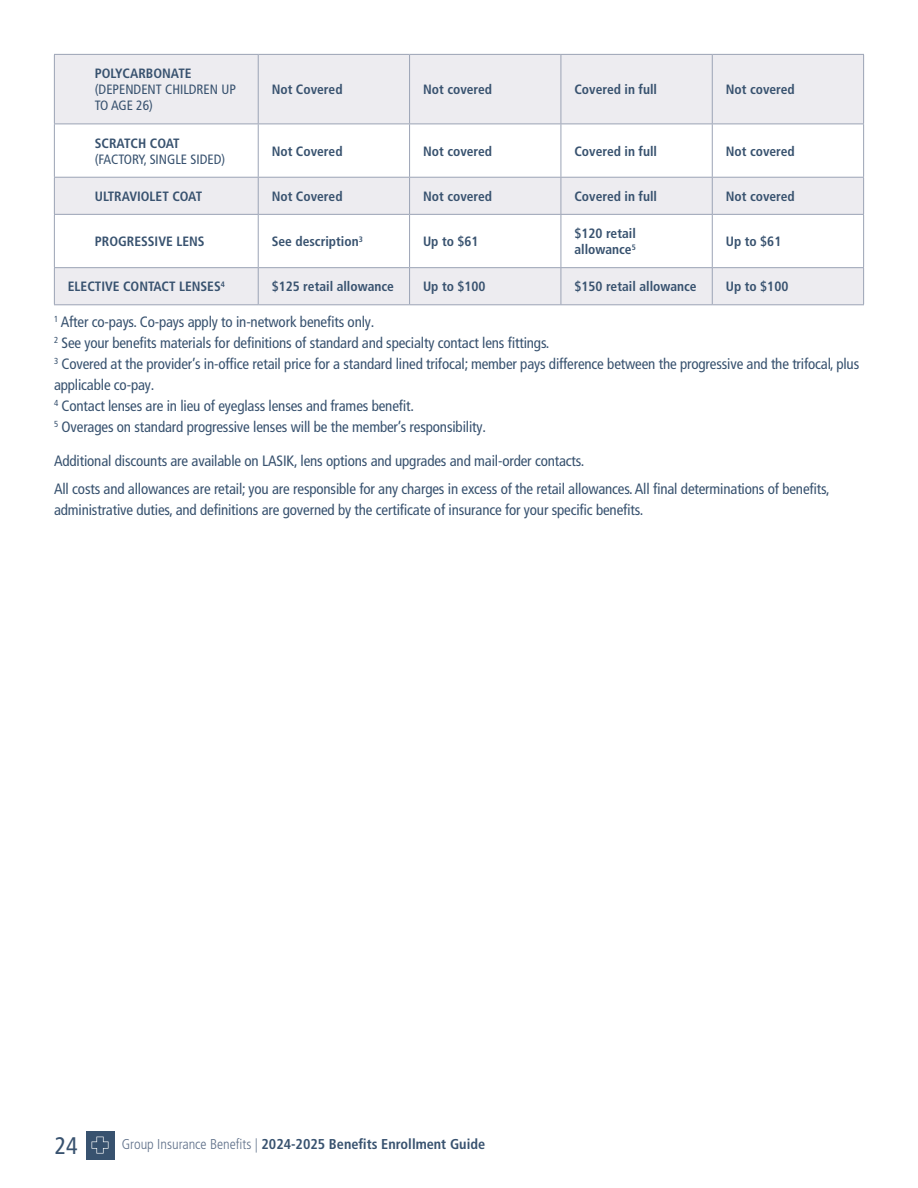
<style>
.page{position:relative;width:918px;height:1188px;background:#fff}
.page>*{position:absolute;margin:0;border:0;box-sizing:border-box;transform-origin:0 0}
.t1{font:condensed 24px "Frutiger LT Pro";color:#38526f}
.Main_Text_Paragraph{font:condensed 15px/21px "Frutiger LT Pro";letter-spacing:-.01em;color:#38526f}
.t2{font:700 condensed 14.25px "Frutiger LT Pro";color:#38526f}
.t3{font:700 condensed 13.5px/16.2px "Frutiger LT Pro";color:#38526f}
.t4{font:condensed 13.5px/16.2px "Frutiger LT Pro";color:#38526f}
.s1{font-weight:700}
.s2{font-weight:300;color:#60718a}
</style>
<div class="page">
<div style="left:86px;top:1131px;width:28px;height:28px;background:#38526f"></div>
<svg style="left:92px;top:1137px;width:17px;height:17px"></svg>
<svg style="left:55px;top:55px;width:808px;height:249px;fill:#edecf0"></svg>
<hr style="left:54px;top:55px;width:1px;height:69px;background:#9ba3b5">
<hr style="left:54px;top:124px;width:1px;height:53px;background:#9ba3b5">
<hr style="left:54px;top:54px;width:204px;height:1px;background:#9ba3b5">
<hr style="left:54px;top:124px;width:204px;height:1px;background:#9ba3b5">
<hr style="left:258px;top:55px;width:1px;height:69px;background:#9ba3b5">
<hr style="left:258px;top:124px;width:1px;height:53px;background:#9ba3b5">
<hr style="left:409px;top:55px;width:1px;height:69px;background:#9ba3b5">
<hr style="left:561px;top:55px;width:1px;height:69px;background:#9ba3b5">
<hr style="left:712px;top:55px;width:1px;height:69px;background:#9ba3b5">
<hr style="left:863px;top:55px;width:1px;height:69px;background:#9ba3b5">
<hr style="left:409px;top:124px;width:1px;height:53px;background:#9ba3b5">
<hr style="left:561px;top:124px;width:1px;height:53px;background:#9ba3b5">
<hr style="left:712px;top:124px;width:1px;height:53px;background:#9ba3b5">
<hr style="left:863px;top:124px;width:1px;height:53px;background:#9ba3b5">
<hr style="left:258px;top:54px;width:152px;height:1px;background:#9ba3b5">
<hr style="left:410px;top:54px;width:151px;height:1px;background:#9ba3b5">
<hr style="left:561px;top:54px;width:151px;height:1px;background:#9ba3b5">
<hr style="left:712px;top:54px;width:152px;height:1px;background:#9ba3b5">
<hr style="left:258px;top:124px;width:152px;height:1px;background:#9ba3b5">
<hr style="left:410px;top:124px;width:151px;height:1px;background:#9ba3b5">
<hr style="left:561px;top:124px;width:151px;height:1px;background:#9ba3b5">
<hr style="left:712px;top:124px;width:152px;height:1px;background:#9ba3b5">
<hr style="left:54px;top:178px;width:1px;height:36px;background:#9ba3b5">
<hr style="left:54px;top:177px;width:204px;height:1px;background:#9ba3b5">
<hr style="left:258px;top:178px;width:1px;height:36px;background:#9ba3b5">
<hr style="left:258px;top:177px;width:152px;height:1px;background:#9ba3b5">
<hr style="left:410px;top:177px;width:151px;height:1px;background:#9ba3b5">
<hr style="left:561px;top:177px;width:151px;height:1px;background:#9ba3b5">
<hr style="left:712px;top:177px;width:152px;height:1px;background:#9ba3b5">
<hr style="left:409px;top:178px;width:1px;height:36px;background:#9ba3b5">
<hr style="left:561px;top:178px;width:1px;height:36px;background:#9ba3b5">
<hr style="left:712px;top:178px;width:1px;height:36px;background:#9ba3b5">
<hr style="left:863px;top:178px;width:1px;height:36px;background:#9ba3b5">
<hr style="left:54px;top:215px;width:1px;height:52px;background:#9ba3b5">
<hr style="left:54px;top:214px;width:204px;height:1px;background:#9ba3b5">
<hr style="left:258px;top:215px;width:1px;height:52px;background:#9ba3b5">
<hr style="left:258px;top:214px;width:152px;height:1px;background:#9ba3b5">
<hr style="left:410px;top:214px;width:151px;height:1px;background:#9ba3b5">
<hr style="left:561px;top:214px;width:151px;height:1px;background:#9ba3b5">
<hr style="left:712px;top:214px;width:152px;height:1px;background:#9ba3b5">
<hr style="left:409px;top:215px;width:1px;height:52px;background:#9ba3b5">
<hr style="left:561px;top:215px;width:1px;height:52px;background:#9ba3b5">
<hr style="left:712px;top:215px;width:1px;height:52px;background:#9ba3b5">
<hr style="left:863px;top:215px;width:1px;height:52px;background:#9ba3b5">
<hr style="left:54px;top:268px;width:1px;height:36px;background:#9ba3b5">
<hr style="left:54px;top:267px;width:204px;height:1px;background:#9ba3b5">
<hr style="left:54px;top:304px;width:204px;height:1px;background:#9ba3b5">
<hr style="left:258px;top:268px;width:1px;height:36px;background:#9ba3b5">
<hr style="left:258px;top:267px;width:152px;height:1px;background:#9ba3b5">
<hr style="left:410px;top:267px;width:151px;height:1px;background:#9ba3b5">
<hr style="left:561px;top:267px;width:151px;height:1px;background:#9ba3b5">
<hr style="left:712px;top:267px;width:152px;height:1px;background:#9ba3b5">
<hr style="left:409px;top:268px;width:1px;height:36px;background:#9ba3b5">
<hr style="left:561px;top:268px;width:1px;height:36px;background:#9ba3b5">
<hr style="left:712px;top:268px;width:1px;height:36px;background:#9ba3b5">
<hr style="left:863px;top:268px;width:1px;height:36px;background:#9ba3b5">
<hr style="left:258px;top:304px;width:152px;height:1px;background:#9ba3b5">
<hr style="left:410px;top:304px;width:151px;height:1px;background:#9ba3b5">
<hr style="left:561px;top:304px;width:151px;height:1px;background:#9ba3b5">
<hr style="left:712px;top:304px;width:152px;height:1px;background:#9ba3b5">
<p class="t4" style="left:95px;top:65px;width:143px"><span class="s1">POLYCARBONATE </span>(DEPENDENT CHILDREN UP<br>TO AGE 26)</p>
<p class="t3" style="left:272px;top:81px;width:72px">Not Covered</p>
<p class="t3" style="left:423px;top:81px;width:71px">Not covered</p>
<p class="t3" style="left:574px;top:81px;width:84px">Covered in full</p>
<p class="t3" style="left:726px;top:81px;width:71px">Not covered</p>
<p class="t4" style="left:95px;top:135px;width:132px"><span class="s1">SCRATCH COAT </span>(FACTORY, SINGLE SIDED)</p>
<p class="t3" style="left:272px;top:143px;width:72px">Not Covered</p>
<p class="t3" style="left:423px;top:143px;width:71px">Not covered</p>
<p class="t3" style="left:574px;top:143px;width:84px">Covered in full</p>
<p class="t3" style="left:726px;top:143px;width:71px">Not covered</p>
<p class="t3" style="left:95px;top:188px;width:109px">ULTRAVIOLET COAT</p>
<p class="t3" style="left:272px;top:188px;width:72px">Not Covered</p>
<p class="t3" style="left:423px;top:188px;width:71px">Not covered</p>
<p class="t3" style="left:574px;top:188px;width:84px">Covered in full</p>
<p class="t3" style="left:726px;top:188px;width:71px">Not covered</p>
<p class="t3" style="left:95px;top:233px;width:111px">PROGRESSIVE LENS</p>
<p class="t3" style="left:272px;top:233px;width:93px">See description<sup>3</sup></p>
<p class="t3" style="left:423px;top:233px;width:57px">Up to $61</p>
<p class="t3" style="left:574px;top:225px;width:63px">$120 retail allowance<sup>5</sup></p>
<p class="t3" style="left:726px;top:233px;width:57px">Up to $61</p>
<p class="t3" style="left:68px;top:279px;width:158px">ELECTIVE CONTACT LENSES<sup>4</sup></p>
<p class="t3" style="left:272px;top:279px;width:124px">$125 retail allowance</p>
<p class="t3" style="left:423px;top:279px;width:64px">Up to $100</p>
<p class="t3" style="left:574px;top:279px;width:124px">$150 retail allowance</p>
<p class="t3" style="left:726px;top:279px;width:64px">Up to $100</p>
<p class="Main_Text_Paragraph" style="left:54px;top:311px;width:322px"><sup>1</sup> After co-pays. Co-pays apply to in-network benefits only.</p>
<p class="Main_Text_Paragraph" style="left:54px;top:332px;width:497px"><sup>2</sup> See your benefits materials for definitions of standard and specialty contact lens fittings.</p>
<p class="Main_Text_Paragraph" style="left:54px;top:353px;width:807px"><sup>3</sup> Covered at the provider’s in-office retail price for a standard lined trifocal; member pays difference between the progressive and the trifocal, plus applicable co-pay.</p>
<p class="Main_Text_Paragraph" style="left:54px;top:395px;width:362px"><sup>4</sup> Contact lenses are in lieu of eyeglass lenses and frames benefit.</p>
<p class="Main_Text_Paragraph" style="left:54px;top:416px;width:434px"><sup>5</sup> Overages on standard progressive lenses will be the member’s responsibility.</p>
<p class="Main_Text_Paragraph" style="left:54px;top:451px;width:532px">Additional discounts are available on LASIK, lens options and upgrades and mail-order contacts.</p>
<p class="Main_Text_Paragraph" style="left:54px;top:479px;width:777px">All costs and allowances are retail; you are responsible for any charges in excess of the retail allowances. All final determinations of benefits, administrative duties, and definitions are governed by the certificate of insurance for your specific benefits.</p>
<h1 class="t1" style="left:55px;top:1132px;width:25px">24</h1>
<p class="t2" style="left:122px;top:1136px;width:365px"><span class="s2">Group Insurance Benefits |</span> 2024-2025 Benefits Enrollment Guide</p>
</div>
